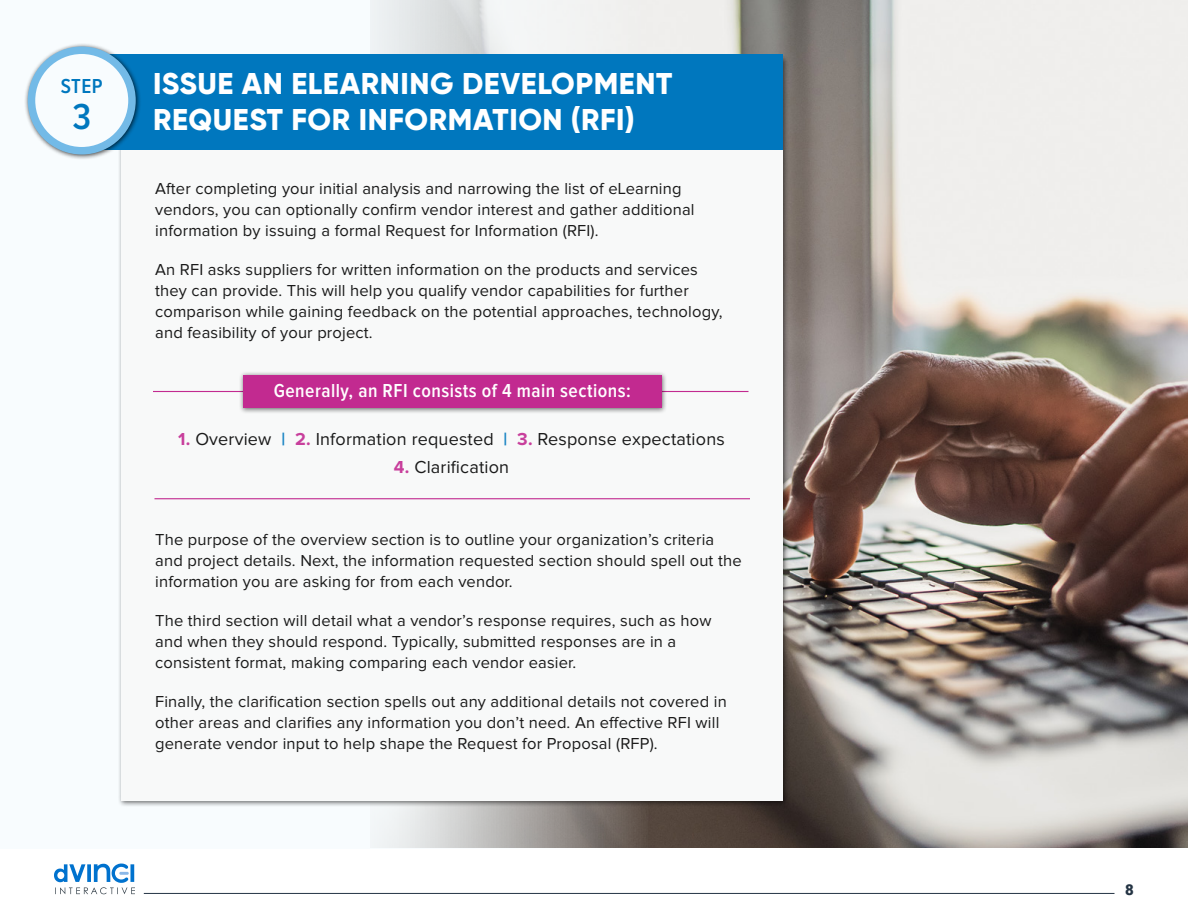
<style>
.page{position:relative;width:1188px;height:918px;background:#fff}
.page>*{position:absolute;margin:0;border:0;box-sizing:border-box;transform-origin:0 0}
.t1{font:600 37.5px "Proxima Nova Cond";color:#0077be}
.t2{font:800 30px/36px "Gilroy";letter-spacing:.02em;color:#fff}
.t3{font:600 21px "Proxima Nova Cond";color:#0077be}
.t4{font:600 19.5px "Proxima Nova Cond";letter-spacing:.025em;color:#fff}
.t5{font:18px "Proxima Nova";letter-spacing:.01em;color:#1a1a1a}
.t6{font:16.5px/21px "Proxima Nova";letter-spacing:.01em;color:#1a1a1a}
.t7{font:900 15px "Roboto";color:#243444}
.s1{font-weight:700;color:#c83f9c}
.s2{font-weight:700;color:#1a84c4}
</style>
<div class="page">
<hr style="left:144px;top:893px;width:970px;height:1px;background:#243444">
<svg style="left:54px;top:864px;width:81px;height:30px"></svg>
<img style="left:648px;top:0;width:540px;height:848px">
<div style="left:0;top:0;width:648px;height:849px;background:#f8fcfe"></div>
<div style="left:118px;top:55px;width:671px;height:752px;background:#000;opacity:.55"></div>
<div style="left:122px;top:58px;width:661px;height:743px;background:#f8f9f9"></div>
<div style="left:94px;top:54px;width:689px;height:96px;background:#0077be"></div>
<div style="left:24px;top:43px;width:118px;height:117px;background:#000;opacity:.75"></div>
<div style="left:32px;top:50px;width:100px;height:101px;background:#f8fcfe;border-radius:50%"></div>
<div style="left:28px;top:46px;width:108px;height:108px;border:8px solid #73bae7;border-radius:50%"></div>
<hr style="left:153px;top:391px;width:595px;height:1px;background:#c22a90">
<div style="left:239px;top:371px;width:428px;height:43px;background:#000;opacity:.55"></div>
<div style="left:243px;top:375px;width:419px;height:33px;background:#c22a90"></div>
<hr style="left:154px;top:498px;width:596px;height:1px;background:#c22a90">
<p class="t3" style="left:61px;top:76px;width:44px">STEP</p>
<h1 class="t1" style="left:72px;top:99px;width:20px">3</h1>
<h2 class="t2" style="left:153px;top:66px;width:521px">ISSUE AN ELEARNING DEVELOPMENT<br>REQUEST FOR INFORMATION (RFI)</h2>
<p class="t6" style="left:155px;top:178px;width:541px">After completing your initial analysis and narrowing the list of eLearning vendors, you can optionally confirm vendor interest and gather additional information by issuing a formal Request for Information (RFI).</p>
<p class="t6" style="left:155px;top:260px;width:569px">An RFI asks suppliers for written information on the products and services they can provide. This will help you qualify vendor capabilities for further comparison while gaining feedback on the potential approaches, technology, and feasibility of your project.</p>
<p class="t4" style="left:274px;top:382px;width:358px">Generally, an RFI consists of 4 main sections:</p>
<p class="t5" style="left:178px;top:430px;width:548px"><span class="s1">1.</span> Overview <span class="s2">|</span> <span class="s1">2.</span> Information requested <span class="s2">|</span> <span class="s1">3.</span> Response expectations</p>
<p class="t5" style="left:394px;top:459px;width:117px"><span class="s1">4.</span> Clarification</p>
<p class="t6" style="left:155px;top:530px;width:588px">The purpose of the overview section is to outline your organization’s criteria and project details. Next, the information requested section should spell out the information you are asking for from each vendor.</p>
<p class="t6" style="left:155px;top:611px;width:558px">The third section will detail what a vendor’s response requires, such as how and when they should respond. Typically, submitted responses are in a consistent format, making comparing each vendor easier.</p>
<p class="t6" style="left:155px;top:692px;width:573px">Finally, the clarification section spells out any additional details not covered in other areas and clarifies any information you don’t need. An effective RFI will generate vendor input to help shape the Request for Proposal (RFP).</p>
<p class="t7" style="left:1125px;top:879px;width:10px">8</p>
</div>
